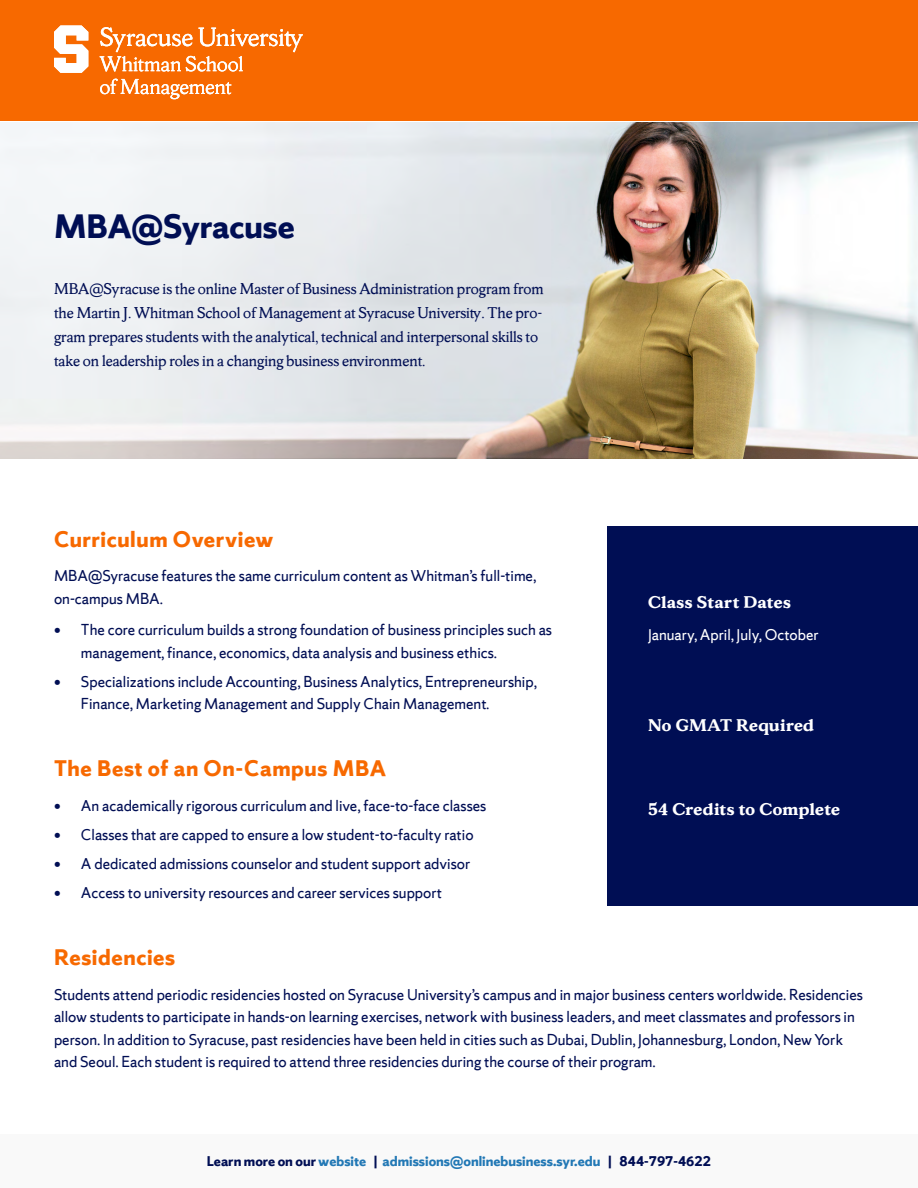
<style>
.page{position:relative;width:918px;height:1188px;background:#fff}
.page>*{position:absolute;margin:0;border:0;box-sizing:border-box;transform-origin:0 0}
.t1{font:700 36px "Sherman Sans";letter-spacing:-.01em;color:#000e54}
.t2{font:700 24px "Sherman Sans";letter-spacing:.025em;color:#f76900}
.t3{font:700 18px "Sherman Serif";letter-spacing:.015em;color:#fff}
.t4{font:16.5px/22.5px "Sherman Sans";color:#000e54}
.t5{font:16.5px/24px "Sherman Serif";color:#000e54}
.t6{font:16.5px "Sherman Sans";color:#fff}
.t7{font:700 15px "Sherman Sans";color:#2278b5}
.s1{color:#000e54}
</style>
<div class="page">
<div style="left:0;top:0;width:918px;height:122px;background:#f76900"></div>
<div style="left:0;top:1134px;width:918px;height:54px;background:#f9f9f9"></div>
<svg style="left:100px;top:79px;width:131px;height:20px"></svg>
<svg style="left:100px;top:27px;width:203px;height:45px"></svg>
<svg style="left:54px;top:26px;width:34px;height:47px"></svg>
<img style="left:0;top:122px;width:918px;height:337px">
<div style="left:608px;top:526px;width:310px;height:380px;background:#000e54"></div>
<h1 class="t1" style="left:54px;top:204px;width:242px">MBA@Syracuse</h1>
<p class="t5" style="left:54px;top:276px;width:491px">MBA@Syracuse is the online Master of Business Administration program from the Martin J. Whitman School of Management at Syracuse University. The pro&shy;gram prepares students with the analytical, technical and interpersonal skills to take on leadership roles in a changing business environment.</p>
<h2 class="t2" style="left:54px;top:524px;width:221px">Curriculum Overview</h2>
<p class="t4" style="left:54px;top:564px;width:484px">MBA@Syracuse features the same curriculum content as Whitman’s full-time, on-campus MBA.</p>
<p class="t4" style="left:81px;top:618px;width:473px;text-indent:-27px">• The core curriculum builds a strong foundation of business principles such as management, finance, economics, data analysis and business ethics.</p>
<p class="t4" style="left:81px;top:670px;width:458px;text-indent:-27px">• Specializations include Accounting, Business Analytics, Entrepreneurship,<br>Finance, Marketing Management and Supply Chain Management.</p>
<h2 class="t2" style="left:54px;top:754px;width:334px">The Best of an On-Campus MBA</h2>
<p class="t4" style="left:54px;top:794px;width:434px">• An academically rigorous curriculum and live, face-to-face classes</p>
<p class="t4" style="left:54px;top:823px;width:421px">• Classes that are capped to ensure a low student-to-faculty ratio</p>
<p class="t4" style="left:54px;top:852px;width:418px">• A dedicated admissions counselor and student support advisor</p>
<p class="t4" style="left:54px;top:882px;width:390px">• Access to university resources and career services support</p>
<p class="t3" style="left:648px;top:591px;width:144px">Class Start Dates</p>
<p class="t6" style="left:648px;top:625px;width:172px">January, April, July, October</p>
<p class="t3" style="left:648px;top:714px;width:168px">No GMAT Required</p>
<p class="t3" style="left:648px;top:798px;width:194px">54 Credits to Complete</p>
<h2 class="t2" style="left:54px;top:943px;width:123px">Residencies</h2>
<p class="t4" style="left:54px;top:983px;width:810px">Students attend periodic residencies hosted on Syracuse University’s campus and in major business centers worldwide. Residencies allow students to participate in hands-on learning exercises, network with business leaders, and meet classmates and professors in person. In addition to Syracuse, past residencies have been held in cities such as Dubai, Dublin, Johannesburg, London, New York and Seoul. Each student is required to attend three residencies during the course of their program.</p>
<p class="t7" style="left:207px;top:1152px;width:506px"><span class="s1">Learn more on our</span> website <span class="s1">|</span> admissions@onlinebusiness.syr.edu <span class="s1">| 844-797-4622</span></p>
</div>
